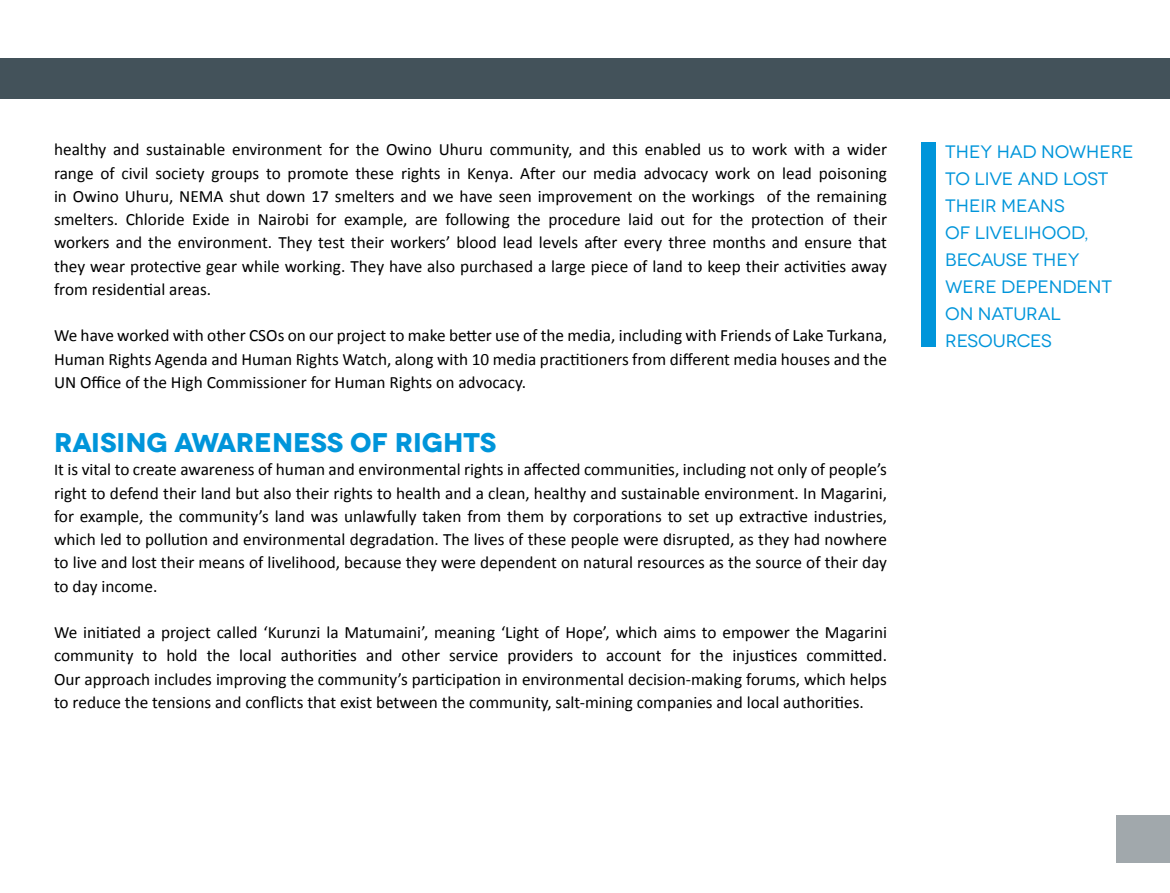
<style>
.page{position:relative;width:1170px;height:893px;background:#fff}
.page>*{position:absolute;margin:0;border:0;box-sizing:border-box;transform-origin:0 0}
.t1{font:700 27px "Novecentowide";color:#0095da}
.t2{font:18px/27px "Novecentowide";color:#0095da}
.t3{font:17.25px/23.2px "Calibri";color:#000;text-align:justify}
.s1{font-size:16.5px}
</style>
<div class="page">
<div style="left:1115px;top:815px;width:54px;height:47px;background:#a1a8ac"></div>
<div style="left:0;top:59px;width:1169px;height:40px;background:#43525a"></div>
<div style="left:921px;top:142px;width:14px;height:205px;background:#0095da"></div>
<p class="t3" style="left:54px;top:138px;width:834px">healthy and sustainable environment for the Owino Uhuru community, and this enabled us to work with a wider range of civil society groups to promote these rights in Kenya. After our media advocacy work on lead poisoning in Owino Uhuru, NEMA shut down 17 smelters and we have seen improvement on the workings of the remaining smelters. Chloride Exide in Nairobi for example, are following the procedure laid out for the protection of their workers and the environment. They test their workers’ blood lead levels after every three months and ensure that they wear protective gear while working. They have also purchased a large piece of land to keep their activities away from residential areas.</p>
<p class="t3" style="left:54px;top:324px;width:834px">We have worked with other CSOs on our project to make better use of the media, including with Friends of Lake Turkana, Human Rights Agenda and Human Rights Watch, along with 10 media practitioners from different media houses and the UN Office of the High Commissioner for Human Rights on advocacy.</p>
<h1 class="t1" style="left:54px;top:426px;width:444px">RAISING AWARENESS OF RIGHTS</h1>
<p class="t3" style="left:54px;top:458px;width:834px"><span class="s1">I</span>t is vital to create awareness of human and environmental rights in affected communities, including not only of people’s right to defend their land but also their rights to health and a clean, healthy and sustainable environment. In Magarini, for example, the community’s land was unlawfully taken from them by corporations to set up extractive industries, which led to pollution and environmental degradation. The lives of these people were disrupted, as they had nowhere to live and lost their means of livelihood, because they were dependent on natural resources as the source of their day to day income.</p>
<p class="t3" style="left:54px;top:621px;width:834px">We initiated a project called ‘Kurunzi la Matumaini’, meaning ‘Light of Hope’, which aims to empower the Magarini community to hold the local authorities and other service providers to account for the injustices committed.<br>Our approach includes improving the community’s participation in environmental decision-making forums, which helps to reduce the tensions and conflicts that exist between the community, salt-mining companies and local authorities.</p>
<p class="t2" style="left:945px;top:138px;width:190px">THEY HAD NOWHERE<br>TO LIVE AND LOST<br>THEIR MEANS<br>OF LIVELIHOOD,<br>BECAUSE THEY<br>WERE DEPENDENT<br>ON NATURAL<br>RESOURCES</p>
</div>
